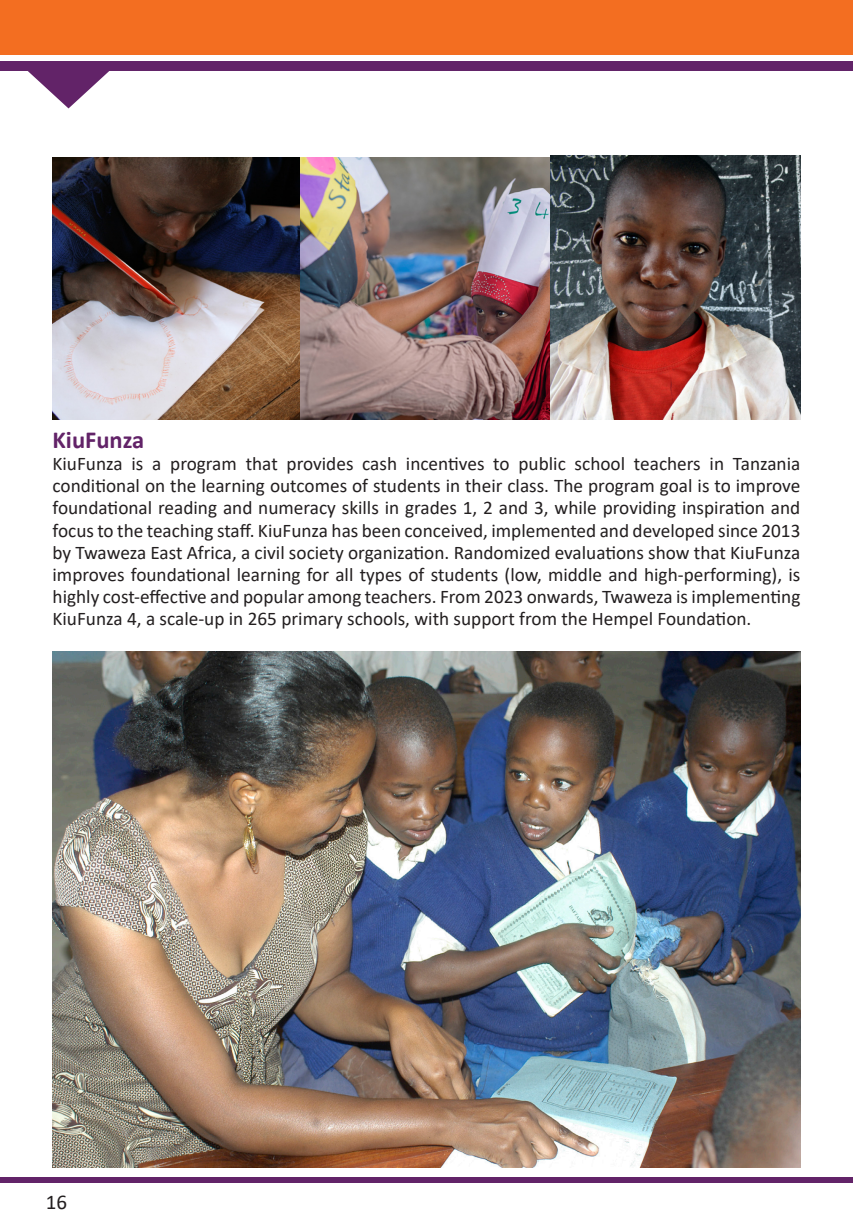
<style>
.page{position:relative;width:853px;height:1220px;background:#fff}
.page>*{position:absolute;margin:0;border:0;box-sizing:border-box;transform-origin:0 0}
.Heading_2{font:700 24.5px "Calibri";color:#622368}
.t1{font:21px "Calibri";color:#231f20}
.t2{font:19.25px/22.1px "Calibri";color:#231f20;text-align:justify}
</style>
<div class="page">
<div style="left:0;top:0;width:852px;height:55px;background:#f36e21"></div>
<div style="left:0;top:61px;width:852px;height:9px;background:#622368"></div>
<svg style="left:28px;top:71px;width:81px;height:37px"></svg>
<div style="left:0;top:1176px;width:852px;height:5px;background:#622368"></div>
<img style="left:52px;top:157px;width:497px;height:262px">
<img style="left:549px;top:155px;width:251px;height:264px">
<img style="left:52px;top:651px;width:748px;height:516px">
<p class="Heading_2" style="left:52px;top:422px;width:93px">KiuFunza</p>
<p class="t2" style="left:52px;top:452px;width:749px">KiuFunza is a program that provides cash incentives to public school teachers in Tanzania conditional on the learning outcomes of students in their class. The program goal is to improve foundational reading and numeracy skills in grades 1, 2 and 3, while providing inspiration and focus to the teaching staff. KiuFunza has been conceived, implemented and developed since 2013 by Twaweza East Africa, a civil society organization. Randomized evaluations show that KiuFunza improves foundational learning for all types of students (low, middle and high-performing), is highly cost-effective and popular among teachers. From 2023 onwards, Twaweza is implementing KiuFunza 4, a scale-up in 265 primary schools, with support from the Hempel Foundation.</p>
<p class="t1" style="left:46px;top:1187px;width:23px">16</p>
</div>
